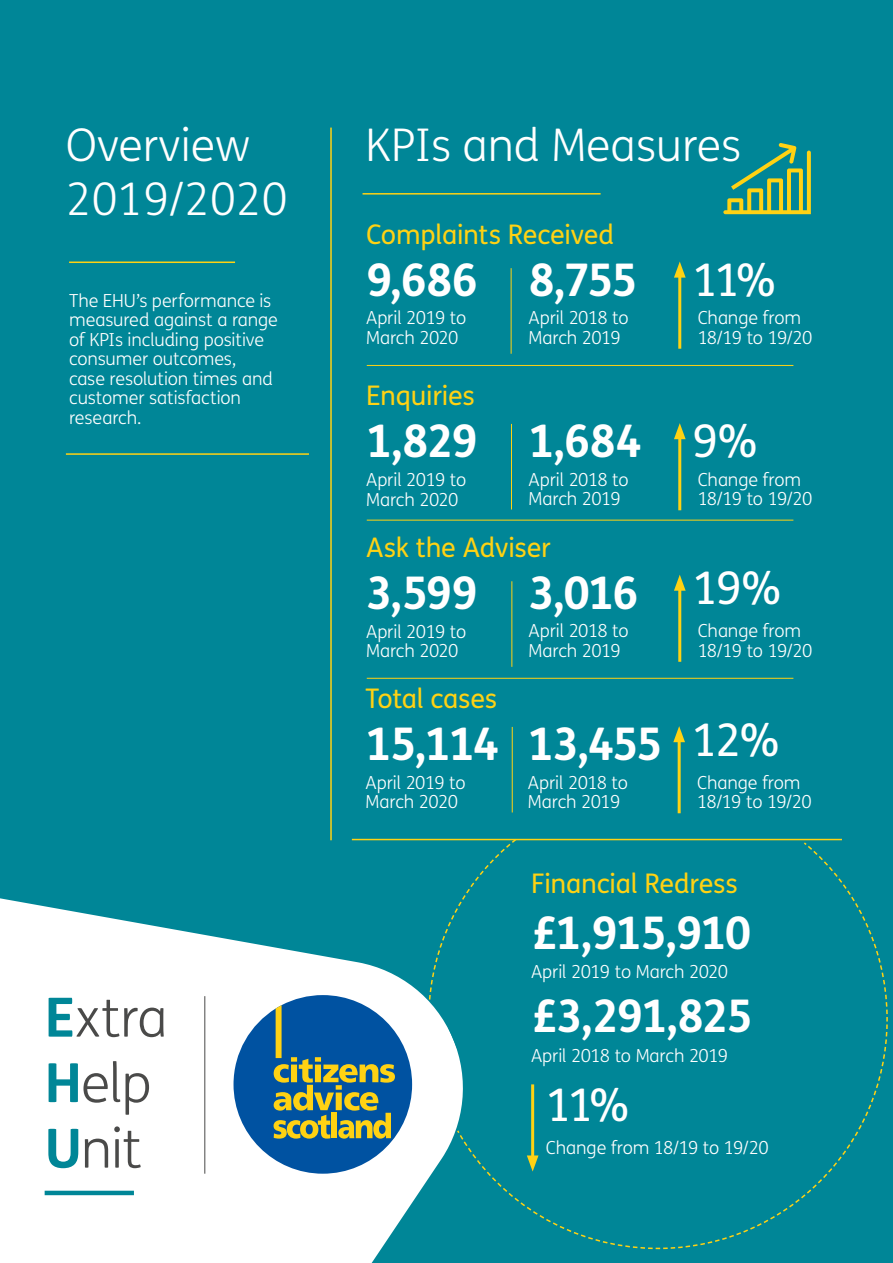
<style>
.page{position:relative;width:893px;height:1263px;background:#008697}
.page>*{position:absolute;margin:0;border:0;box-sizing:border-box;transform-origin:0 0}
.t1{font:300 54px/65.6px "FS Me";letter-spacing:-.015em;color:#4a4a49}
.t2{font:700 45px "FS Me";letter-spacing:-.045em;color:#fff}
.t3{font:300 45px "FS Me";color:#fff}
.t4{font:45px "FS Me";letter-spacing:-.065em;color:#fff}
.t5{font:27px "FS Me";letter-spacing:-.01em;color:#ffd213}
.t6{font:300 18px/19.5px "FS Me";letter-spacing:-.01em;color:#fff}
.s1{font-weight:700;color:#008697}
</style>
<div class="page">
<svg style="left:0;top:838px;width:456px;height:425px;fill:#fff"></svg>
<hr style="left:45px;top:1191px;width:89px;height:4px;background:#008697">
<hr style="left:204px;top:996px;width:1px;height:178px;background:#4a4a49">
<hr style="left:678px;top:272px;width:3px;height:77px;background:#ffd213">
<svg style="left:674px;top:261px;width:12px;height:17px"></svg>
<hr style="left:678px;top:433px;width:3px;height:77px;background:#ffd213">
<svg style="left:674px;top:423px;width:12px;height:16px"></svg>
<hr style="left:678px;top:585px;width:3px;height:77px;background:#ffd213">
<svg style="left:674px;top:575px;width:12px;height:16px"></svg>
<hr style="left:678px;top:736px;width:3px;height:77px;background:#ffd213">
<svg style="left:673px;top:726px;width:12px;height:16px"></svg>
<hr style="left:363px;top:193px;width:238px;height:2px;background:#ffd213">
<hr style="left:69px;top:261px;width:166px;height:2px;background:#ffd213">
<hr style="left:352px;top:839px;width:490px;height:1px;background:#ffd213">
<hr style="left:330px;top:128px;width:2px;height:712px;background:#ffd213">
<hr style="left:367px;top:678px;width:426px;height:1px;background:#ffd213">
<hr style="left:512px;top:727px;width:1px;height:85px;background:#ffd213">
<hr style="left:512px;top:581px;width:1px;height:86px;background:#ffd213">
<hr style="left:511px;top:424px;width:1px;height:85px;background:#ffd213">
<hr style="left:511px;top:268px;width:1px;height:86px;background:#ffd213">
<hr style="left:367px;top:520px;width:426px;height:1px;background:#ffd213">
<hr style="left:367px;top:365px;width:426px;height:1px;background:#ffd213">
<svg style="left:723px;top:143px;width:88px;height:71px"></svg>
<hr style="left:66px;top:453px;width:243px;height:2px;background:#ffd213">
<svg style="left:428px;top:838px;width:90px;height:163px"></svg>
<svg style="left:456px;top:841px;width:432px;height:409px"></svg>
<svg style="left:234px;top:995px;width:178px;height:179px;background:#5b89a0"></svg>
<h2 class="t3" style="left:66px;top:115px;width:186px">Overview</h2>
<h2 class="t3" style="left:365px;top:115px;width:377px">KPIs and Measures</h2>
<h2 class="t3" style="left:66px;top:169px;width:223px">2019/2020</h2>
<h3 class="t5" style="left:366px;top:215px;width:250px">Complaints Received</h3>
<p class="t6" style="left:69px;top:290px;width:210px">The EHU’s performance is measured against a range of KPIs including positive consumer outcomes,<br>case resolution times and customer satisfaction research.</p>
<h1 class="t1" style="left:45px;top:983px;width:124px"><span class="s1">E</span>xtra<br><span class="s1">H</span>elp<br><span class="s1">U</span>nit</h1>
<h2 class="t2" style="left:366px;top:245px;width:113px">9,686</h2>
<h2 class="t2" style="left:528px;top:245px;width:111px">8,755</h2>
<h2 class="t4" style="left:693px;top:249px;width:85px">11%</h2>
<p class="t6" style="left:366px;top:308px;width:102px">April 2019 to<br>March 2020</p>
<p class="t6" style="left:528px;top:308px;width:102px">April 2018 to<br>March 2019</p>
<p class="t6" style="left:698px;top:308px;width:116px">Change from<br>18/19 to 19/20</p>
<h3 class="t5" style="left:366px;top:377px;width:110px">Enquiries</h3>
<h2 class="t2" style="left:366px;top:407px;width:113px">1,829</h2>
<h2 class="t2" style="left:528px;top:407px;width:115px">1,684</h2>
<h2 class="t4" style="left:693px;top:411px;width:66px">9%</h2>
<p class="t6" style="left:366px;top:469px;width:102px">April 2019 to<br>March 2020</p>
<p class="t6" style="left:528px;top:469px;width:102px">April 2018 to<br>March 2019</p>
<p class="t6" style="left:698px;top:469px;width:116px">Change from<br>18/19 to 19/20</p>
<h3 class="t5" style="left:366px;top:528px;width:186px">Ask the Adviser</h3>
<h2 class="t2" style="left:366px;top:558px;width:113px">3,599</h2>
<h2 class="t2" style="left:528px;top:558px;width:112px">3,016</h2>
<h2 class="t4" style="left:693px;top:557px;width:90px">19%</h2>
<p class="t6" style="left:366px;top:621px;width:102px">April 2019 to<br>March 2020</p>
<p class="t6" style="left:528px;top:621px;width:102px">April 2018 to<br>March 2019</p>
<p class="t6" style="left:698px;top:621px;width:116px">Change from<br>18/19 to 19/20</p>
<h3 class="t5" style="left:365px;top:680px;width:133px">Total cases</h3>
<h2 class="t2" style="left:365px;top:710px;width:135px">15,114</h2>
<h2 class="t2" style="left:528px;top:710px;width:136px">13,455</h2>
<h2 class="t4" style="left:692px;top:709px;width:89px">12%</h2>
<p class="t6" style="left:366px;top:772px;width:102px">April 2019 to<br>March 2020</p>
<p class="t6" style="left:528px;top:772px;width:102px">April 2018 to<br>March 2019</p>
<p class="t6" style="left:697px;top:772px;width:116px">Change from<br>18/19 to 19/20</p>
<h3 class="t5" style="left:531px;top:865px;width:208px">Financial Redress</h3>
<h2 class="t2" style="left:531px;top:898px;width:222px">£1,915,910</h2>
<p class="t6" style="left:531px;top:961px;width:199px">April 2019 to March 2020</p>
<h2 class="t2" style="left:531px;top:981px;width:224px">£3,291,825</h2>
<p class="t6" style="left:531px;top:1045px;width:198px">April 2018 to March 2019</p>
<h2 class="t4" style="left:546px;top:1074px;width:85px">11%</h2>
<p class="t6" style="left:546px;top:1137px;width:224px">Change from 18/19 to 19/20</p>
</div>
